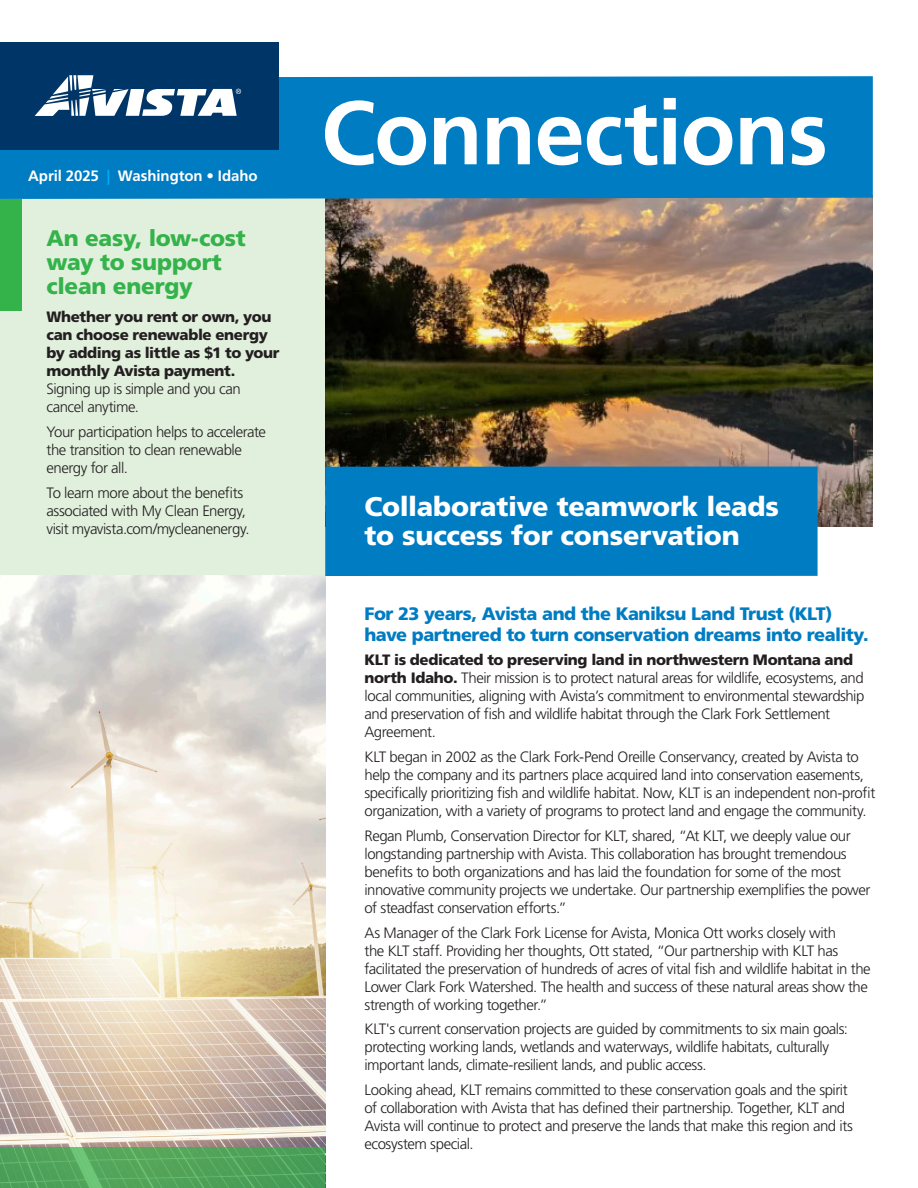
<style>
.page{position:relative;width:918px;height:1188px;background:#fff}
.page>*{position:absolute;margin:0;border:0;box-sizing:border-box;transform-origin:0 0}
.Headline{font:700 90px "Frutiger LT Std";letter-spacing:-.015em;color:#fff}
.Body_newsletter{font:900 27px/28.5px "Frutiger LT Std";letter-spacing:-.01em;color:#fff}
.Body_newsletter-2{font:900 22.5px/24px "Frutiger LT Std";letter-spacing:-.01em;color:#33b34a}
.Body_newsletter-3{font:900 18px/21px "Frutiger LT Std";letter-spacing:-.025em;color:#007cc2}
.Body_newsletter-4{font:300 15px/18px "Frutiger LT Std";letter-spacing:-.03em;color:#231f20}
.Body_newsletter-5{font:900 15px/18px "Frutiger LT Std";letter-spacing:-.025em;color:#231f20}
.Headline-2{font:700 15px "Frutiger LT Std";letter-spacing:-.005em;color:#fff}
.s1{color:#00aeef}
.s2{font-weight:300}
.s3{font-weight:900}
</style>
<div class="page">
<div style="left:0;top:196px;width:325px;height:992px;background:#e1efdd"></div>
<img style="left:0;top:576px;width:325px;height:572px">
<img style="left:325px;top:199px;width:548px;height:328px">
<div style="left:0;top:76px;width:873px;height:123px;background:#007cc2"></div>
<div style="left:0;top:42px;width:278px;height:108px;background:#003667"></div>
<svg style="left:35px;top:75px;width:206px;height:41px"></svg>
<div style="left:325px;top:467px;width:493px;height:109px;background:#007cc2"></div>
<svg style="left:0;top:1148px;width:325px;height:40px;background:#52a55c"></svg>
<div style="left:0;top:199px;width:22px;height:111px;background:#33b34a"></div>
<p class="Headline-2" style="left:28px;top:167px;width:231px">April 2025 <span class="s1">|</span> Washington • Idaho</p>
<p class="Body_newsletter-2" style="left:46px;top:226px;width:201px">An easy, low-cost way to support clean energy</p>
<p class="Body_newsletter-5" style="left:46px;top:308px;width:235px">Whether you rent or own, you can choose renewable energy by adding as little as $1 to your monthly Avista payment.<br><span class="s2">Signing up is simple and you can cancel anytime.</span></p>
<p class="Body_newsletter-4" style="left:46px;top:423px;width:221px">Your participation helps to accelerate the transition to clean renewable energy for all.</p>
<p class="Body_newsletter-4" style="left:46px;top:484px;width:205px">To learn more about the benefits associated with My Clean Energy, visit myavista.com/mycleanenergy.</p>
<p class="Headline" style="left:321px;top:80px;width:509px">Connections</p>
<p class="Body_newsletter" style="left:364px;top:492px;width:416px">Collaborative teamwork leads to success for conservation</p>
<p class="Body_newsletter-3" style="left:364px;top:603px;width:506px">For 23 years, Avista and the Kaniksu Land Trust (KLT) have partnered to turn conservation dreams into reality.</p>
<p class="Body_newsletter-4" style="left:364px;top:651px;width:501px"><span class="s3">KLT is dedicated to preserving land in northwestern Montana and north Idaho.</span> Their mission is to protect natural areas for wildlife, ecosystems, and local communities, aligning with Avista’s commitment to environmental stewardship and preservation of fish and wildlife habitat through the Clark Fork Settlement Agreement.</p>
<p class="Body_newsletter-4" style="left:364px;top:748px;width:512px">KLT began in 2002 as the Clark Fork-Pend Oreille Conservancy, created by Avista to help the company and its partners place acquired land into conservation easements, specifically prioritizing fish and wildlife habitat. Now, KLT is an independent non-profit organization, with a variety of programs to protect land and engage the community.</p>
<p class="Body_newsletter-4" style="left:364px;top:827px;width:507px">Regan Plumb, Conservation Director for KLT, shared, “At KLT, we deeply value our longstanding partnership with Avista. This collaboration has brought tremendous benefits to both organizations and has laid the foundation for some of the most innovative community projects we undertake. Our partnership exemplifies the power of steadfast conservation efforts.”</p>
<p class="Body_newsletter-4" style="left:364px;top:924px;width:508px">As Manager of the Clark Fork License for Avista, Monica Ott works closely with<br>the KLT staff. Providing her thoughts, Ott stated, “Our partnership with KLT has facilitated the preservation of hundreds of acres of vital fish and wildlife habitat in the Lower Clark Fork Watershed. The health and success of these natural areas show the strength of working together.”</p>
<p class="Body_newsletter-4" style="left:364px;top:1020px;width:485px">KLT's current conservation projects are guided by commitments to six main goals: protecting working lands, wetlands and waterways, wildlife habitats, culturally important lands, climate-resilient lands, and public access.</p>
<p class="Body_newsletter-4" style="left:364px;top:1081px;width:490px">Looking ahead, KLT remains committed to these conservation goals and the spirit of collaboration with Avista that has defined their partnership. Together, KLT and Avista will continue to protect and preserve the lands that make this region and its ecosystem special.</p>
</div>
